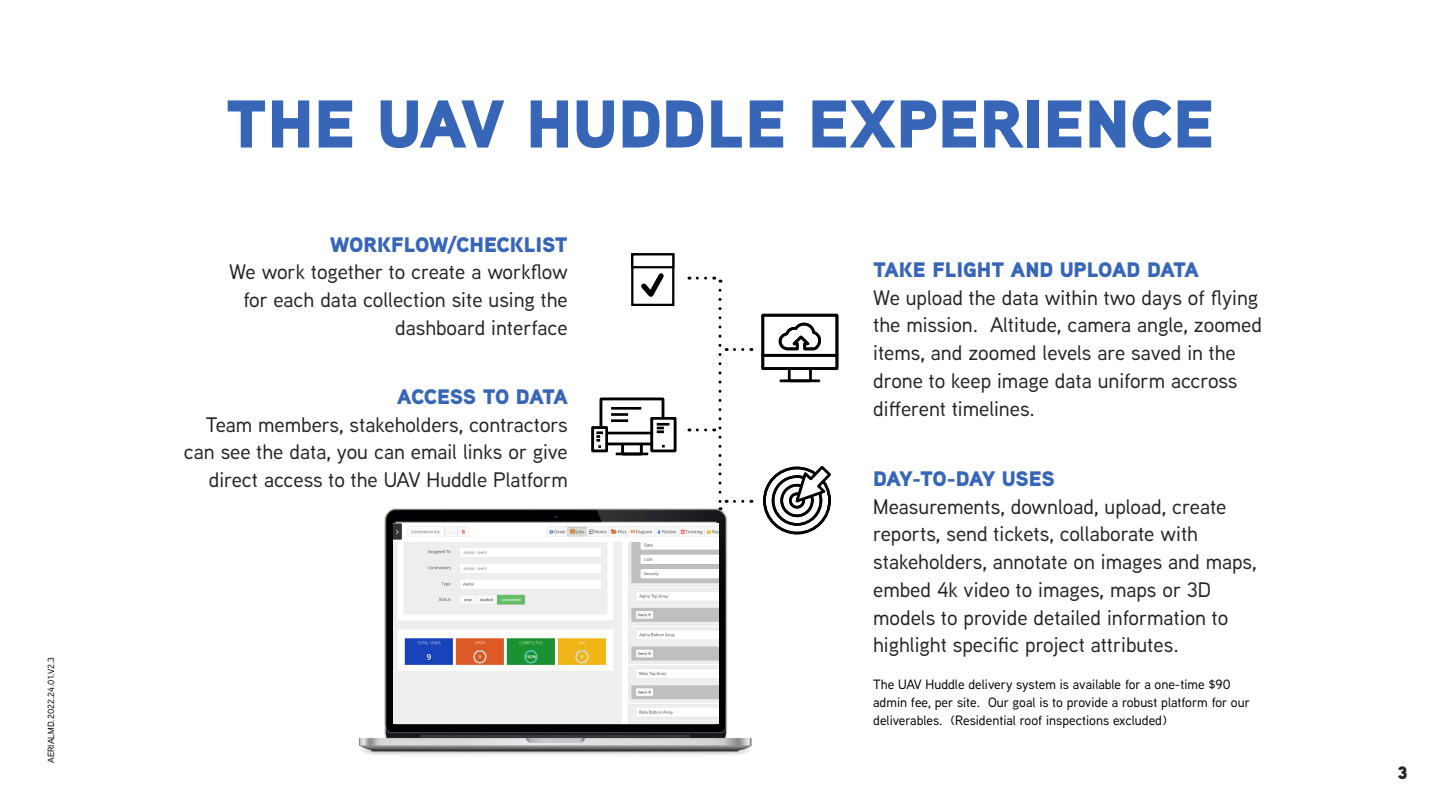
<style>
.page{position:relative;width:1440px;height:810px;background:#fff}
.page>*{position:absolute;margin:0;border:0;box-sizing:border-box;transform-origin:0 0}
.t1{font:900 67.5px "Aaux Next";color:#3766b9}
.t2{font:500 21px/27.8px "Aaux Next";color:#242322;text-align:right}
.t3{font:900 21px "Aaux Next";letter-spacing:-.015em;color:#3766b9}
.t4{font:900 18px "Aaux Next";color:#242322}
.t5{font:500 13.5px/18px "Aaux Next";color:#000}
.t6{font:500 9px "Aaux Next";color:#000}
</style>
<div class="page">
<img style="left:359px;top:508px;width:393px;height:247px">
<svg style="left:697px;top:277px;width:24px;height:6px"></svg>
<svg style="left:734px;top:348px;width:18px;height:3px"></svg>
<svg style="left:697px;top:290px;width:30px;height:220px"></svg>
<svg style="left:734px;top:500px;width:18px;height:3px"></svg>
<svg style="left:764px;top:466px;width:67px;height:69px"></svg>
<svg style="left:625px;top:445px;width:14px;height:1px"></svg>
<div style="left:621px;top:431px;width:22px;height:24px;border:3px solid #000"></div>
<div style="left:601px;top:399px;width:62px;height:45px;background:#fff"></div>
<div style="left:600px;top:398px;width:64px;height:47px;border:3px solid #000"></div>
<hr style="left:616px;top:453px;width:32px;height:2px;background:#000">
<hr style="left:601px;top:432px;width:62px;height:2px;background:#000">
<div style="left:652px;top:418px;width:23px;height:33px;background:#fff"></div>
<div style="left:651px;top:417px;width:25px;height:35px;border:3px solid #000"></div>
<div style="left:593px;top:428px;width:14px;height:23px;background:#fff"></div>
<div style="left:591px;top:426px;width:17px;height:26px;border:3px solid #000"></div>
<svg style="left:596px;top:431px;width:7px;height:17px"></svg>
<svg style="left:657px;top:423px;width:12px;height:10px"></svg>
<hr style="left:611px;top:419px;width:17px;height:3px;background:#000">
<hr style="left:611px;top:413px;width:17px;height:3px;background:#000">
<hr style="left:611px;top:407px;width:30px;height:3px;background:#000">
<div style="left:631px;top:253px;width:43px;height:53px;border:2px solid #000"></div>
<div style="left:631px;top:253px;width:43px;height:15px;border:2px solid #000"></div>
<svg style="left:641px;top:273px;width:23px;height:24px"></svg>
<img style="left:393px;top:524px;width:326px;height:199px">
<div style="left:788px;top:367px;width:24px;height:15px;border:3px solid #000"></div>
<div style="left:761px;top:314px;width:77px;height:56px;border:3px solid #000"></div>
<hr style="left:781px;top:379px;width:38px;height:3px;background:#000">
<svg style="left:761px;top:321px;width:78px;height:37px"></svg>
<p class="t6" style="left:45px;top:763px;width:107px;rotate:-90deg">AERIALMD.2022.24.01.V2.3</p>
<h1 class="t1" style="left:225px;top:75px;width:991px">THE UAV HUDDLE EXPERIENCE</h1>
<p class="t3" style="left:330px;top:229px;width:239px">WORKFLOW/CHECKLIST</p>
<p class="t2" style="left:229px;top:257px;width:340px">We work together to create a workflow for each data collection site using the dashboard interface</p>
<p class="t3" style="left:873px;top:254px;width:327px">TAKE FLIGHT AND UPLOAD DATA</p>
<p class="t2" style="left:873px;top:283px;width:390px;text-align:left">We upload the data within two days of flying the mission. Altitude, camera angle, zoomed items, and zoomed levels are saved in the drone to keep image data uniform accross different timelines.</p>
<p class="t3" style="left:397px;top:381px;width:172px">ACCESS TO DATA</p>
<p class="t2" style="left:184px;top:410px;width:385px">Team members, stakeholders, contractors can see the data, you can email links or give direct access to the UAV Huddle Platform</p>
<p class="t3" style="left:873px;top:463px;width:183px">DAY-TO-DAY USES</p>
<p class="t2" style="left:873px;top:492px;width:385px;text-align:left">Measurements, download, upload, create reports, send tickets, collaborate with stakeholders, annotate on images and maps, embed 4k video to images, maps or 3D models to provide detailed information to highlight specific project attributes.</p>
<p class="t5" style="left:873px;top:674px;width:378px">The UAV Huddle delivery system is available for a one-time $90 admin fee, per site. Our goal is to provide a robust platform for our deliverables. (Residential roof inspections excluded)</p>
<p class="t4" style="left:1397px;top:760px;width:12px">3</p>
</div>
